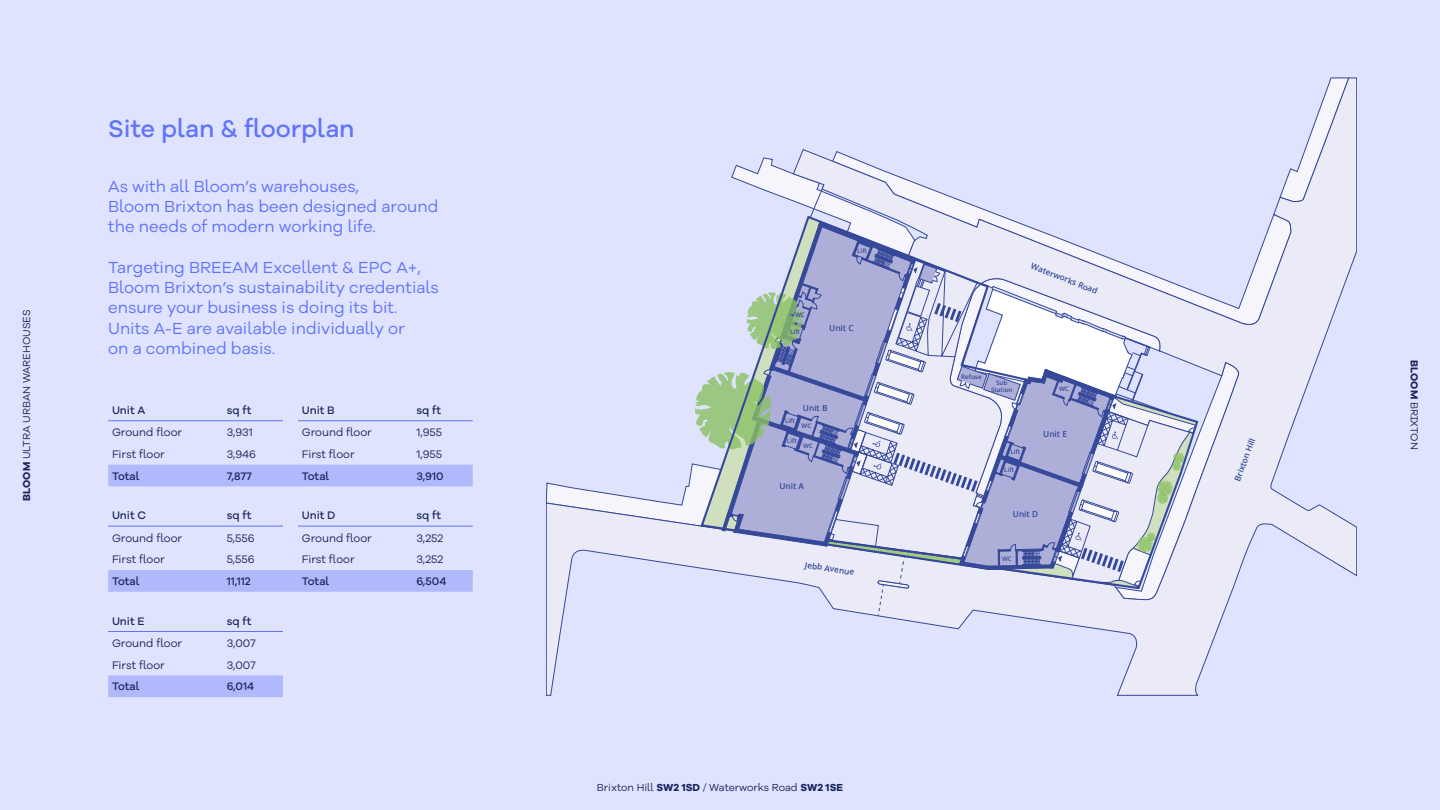
<style>
.page{position:relative;width:1440px;height:810px;background:#dfe3fe}
.page>*{position:absolute;margin:0;border:0;box-sizing:border-box;transform-origin:0 0}
.t1{font:500 24.75px "Galano Grotesque Alt";color:#6173fa}
.t2{font:16.5px/20.2px "Galano Grotesque Alt";color:#6173fa}
.t3{font:11.25px "Galano Grotesque Alt";color:#1c265c}
.t4{font:500 11.25px "Galano Grotesque Alt";color:#1c265c}
.t5{font:10.5px "Galano Grotesque Alt";color:#1c265c}
.t6{font:600 8.32px "Open Sans";color:#354899}
.t7{font:600 6.23px/6.2px "Open Sans";color:#354899;text-align:center}
.s1{font-weight:700}
</style>
<div class="page">
<svg style="left:547px;top:78px;width:810px;height:617px"></svg>
<svg style="left:547px;top:158px;width:692px;height:458px"></svg>
<svg style="left:699px;top:214px;width:501px;height:376px"></svg>
<div style="left:108px;top:465px;width:365px;height:21px;background:#b0b9fc"></div>
<hr style="left:108px;top:420px;width:115px;height:1px;background:#6173fa">
<hr style="left:223px;top:420px;width:60px;height:1px;background:#6173fa">
<hr style="left:298px;top:420px;width:115px;height:1px;background:#6173fa">
<hr style="left:413px;top:420px;width:60px;height:1px;background:#6173fa">
<div style="left:108px;top:570px;width:365px;height:22px;background:#b0b9fc"></div>
<hr style="left:108px;top:526px;width:115px;height:1px;background:#6173fa">
<hr style="left:223px;top:526px;width:60px;height:1px;background:#6173fa">
<hr style="left:298px;top:526px;width:115px;height:1px;background:#6173fa">
<hr style="left:413px;top:526px;width:60px;height:1px;background:#6173fa">
<div style="left:108px;top:675px;width:175px;height:22px;background:#b0b9fc"></div>
<hr style="left:108px;top:631px;width:115px;height:1px;background:#6173fa">
<hr style="left:223px;top:631px;width:60px;height:1px;background:#6173fa">
<p class="t5" style="left:20px;top:501px;width:193px;rotate:-90deg"><span class="s1">BLOOM</span> ULTRA URBAN WAREHOUSES</p>
<h1 class="t1" style="left:108px;top:113px;width:248px">Site plan &amp; floorplan</h1>
<p class="t2" style="left:108px;top:176px;width:332px">As with all Bloom’s warehouses,<br>Bloom Brixton has been designed around the needs of modern working life.</p>
<p class="t2" style="left:108px;top:257px;width:332px">Targeting BREEAM Excellent &amp; EPC A+, Bloom Brixton’s sustainability credentials ensure your business is doing its bit.<br>Units A-E are available individually or<br>on a combined basis.</p>
<p class="t4" style="left:112px;top:403px;width:35px">Unit A</p>
<p class="t4" style="left:227px;top:403px;width:26px">sq ft</p>
<p class="t4" style="left:302px;top:403px;width:34px">Unit B</p>
<p class="t4" style="left:417px;top:403px;width:26px">sq ft</p>
<p class="t3" style="left:112px;top:425px;width:72px">Ground floor</p>
<p class="t3" style="left:227px;top:425px;width:28px">3,931</p>
<p class="t3" style="left:302px;top:425px;width:72px">Ground floor</p>
<p class="t3" style="left:417px;top:425px;width:27px">1,955</p>
<p class="t3" style="left:112px;top:447px;width:54px">First floor</p>
<p class="t3" style="left:227px;top:447px;width:31px">3,946</p>
<p class="t3" style="left:302px;top:447px;width:54px">First floor</p>
<p class="t3" style="left:417px;top:447px;width:27px">1,955</p>
<p class="t4" style="left:112px;top:469px;width:29px">Total</p>
<p class="t4" style="left:227px;top:469px;width:26px">7,877</p>
<p class="t4" style="left:302px;top:469px;width:29px">Total</p>
<p class="t4" style="left:417px;top:469px;width:29px">3,910</p>
<p class="t4" style="left:112px;top:508px;width:36px">Unit C</p>
<p class="t4" style="left:227px;top:508px;width:26px">sq ft</p>
<p class="t4" style="left:302px;top:508px;width:35px">Unit D</p>
<p class="t4" style="left:417px;top:508px;width:26px">sq ft</p>
<p class="t3" style="left:112px;top:530px;width:72px">Ground floor</p>
<p class="t3" style="left:227px;top:530px;width:29px">5,556</p>
<p class="t3" style="left:302px;top:530px;width:72px">Ground floor</p>
<p class="t3" style="left:417px;top:530px;width:28px">3,252</p>
<p class="t3" style="left:112px;top:552px;width:54px">First floor</p>
<p class="t3" style="left:227px;top:552px;width:29px">5,556</p>
<p class="t3" style="left:302px;top:552px;width:54px">First floor</p>
<p class="t3" style="left:417px;top:552px;width:28px">3,252</p>
<p class="t4" style="left:112px;top:574px;width:29px">Total</p>
<p class="t4" style="left:227px;top:574px;width:26px">11,112</p>
<p class="t4" style="left:302px;top:574px;width:29px">Total</p>
<p class="t4" style="left:417px;top:574px;width:31px">6,504</p>
<p class="t4" style="left:112px;top:614px;width:34px">Unit E</p>
<p class="t4" style="left:227px;top:614px;width:26px">sq ft</p>
<p class="t3" style="left:112px;top:636px;width:72px">Ground floor</p>
<p class="t3" style="left:227px;top:636px;width:30px">3,007</p>
<p class="t3" style="left:112px;top:658px;width:54px">First floor</p>
<p class="t3" style="left:227px;top:658px;width:30px">3,007</p>
<p class="t4" style="left:112px;top:679px;width:29px">Total</p>
<p class="t4" style="left:227px;top:679px;width:29px">6,014</p>
<p class="t7" style="left:795px;top:312px;width:11px">WC</p>
<p class="t7" style="left:790px;top:329px;width:11px">Lift</p>
<p class="t7" style="left:857px;top:248px;width:11px">Lift</p>
<p class="t6" style="left:829px;top:322px;width:26px">Unit C</p>
<p class="t6" style="left:803px;top:402px;width:26px">Unit B</p>
<p class="t7" style="left:785px;top:417px;width:11px">Lift</p>
<p class="t7" style="left:787px;top:437px;width:11px">Lift</p>
<p class="t7" style="left:802px;top:423px;width:11px">WC</p>
<p class="t7" style="left:803px;top:443px;width:11px">WC</p>
<p class="t6" style="left:779px;top:481px;width:26px">Unit A</p>
<p class="t6" style="left:806px;top:559px;width:51px;rotate:9deg">Jebb Avenue</p>
<p class="t5" style="left:597px;top:780px;width:248px">Brixton Hill <span class="s1">SW2 1SD</span> / Waterworks Road <span class="s1">SW2 1SE</span></p>
<p class="t6" style="left:1034px;top:260px;width:72px;rotate:22deg">Waterworks Road</p>
<p class="t7" style="left:961px;top:374px;width:22px">Refuse</p>
<p class="t7" style="left:991px;top:380px;width:23px">Sub<br>Station</p>
<p class="t7" style="left:1059px;top:386px;width:11px">WC</p>
<p class="t7" style="left:1011px;top:449px;width:11px">Lift</p>
<p class="t7" style="left:1004px;top:467px;width:11px">Lift</p>
<p class="t6" style="left:1043px;top:428px;width:25px">Unit E</p>
<p class="t6" style="left:1013px;top:508px;width:27px">Unit D</p>
<p class="t7" style="left:1002px;top:556px;width:11px">WC</p>
<p class="t6" style="left:1231px;top:479px;width:46px;rotate:-69deg">Brixton Hill</p>
<p class="t5" style="left:1421px;top:360px;width:91px;rotate:90deg"><span class="s1">BLOOM</span> BRIXTON</p>
</div>
